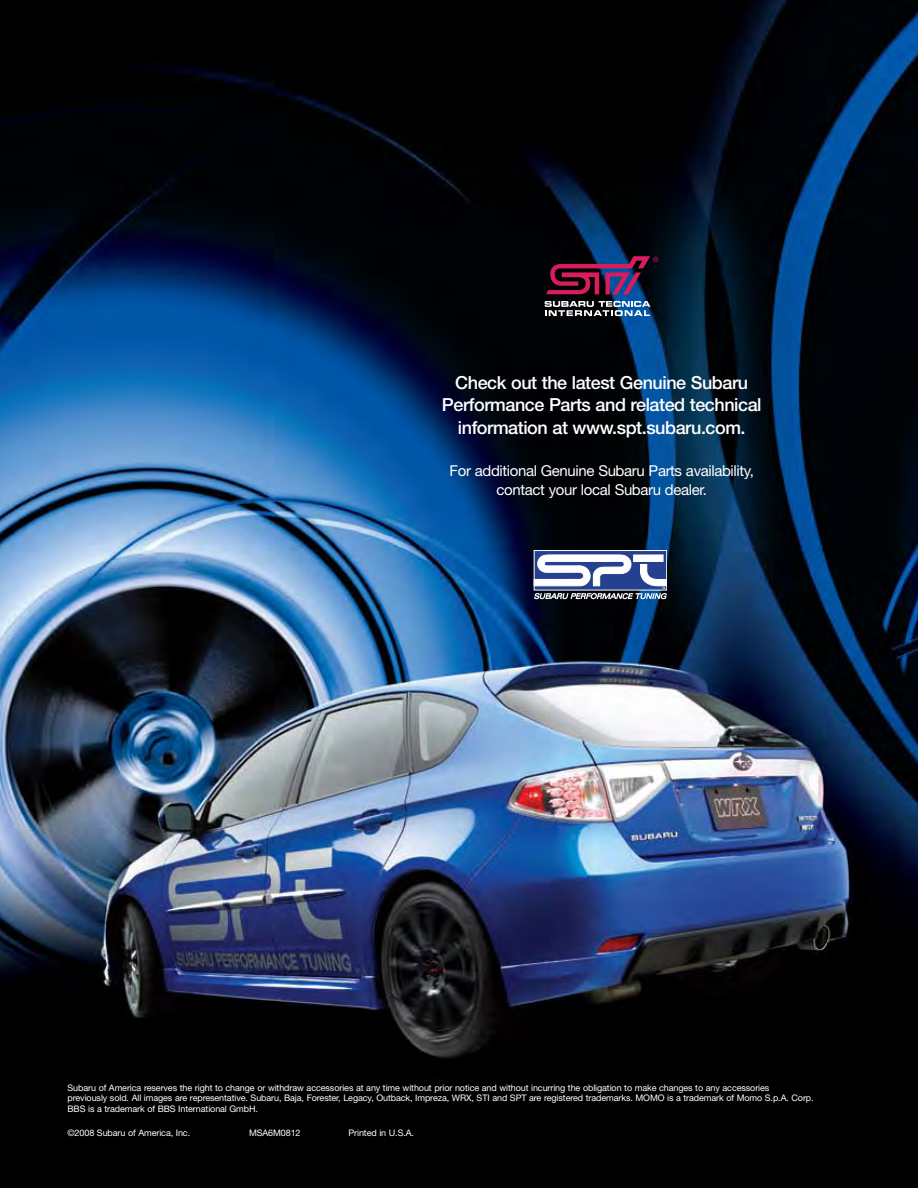
<style>
.page{position:relative;width:918px;height:1188px;background:#fff}
.page>*{position:absolute;margin:0;border:0;box-sizing:border-box;transform-origin:0 0}
.t1{font:500 18px/22.5px "Helvetica Neue";letter-spacing:-.025em;color:#fff;text-align:center}
.t2{font:15px/19.5px "Helvetica Neue";letter-spacing:-.025em;color:#fff;text-align:center}
.t3{font:9px/10.5px "Helvetica Neue";letter-spacing:-.01em;color:#fff}
</style>
<div class="page">
<img style="left:0;top:0;width:918px;height:1188px">
<svg style="left:546px;top:256px;width:112px;height:39px;background:#4c193f"></svg>
<svg style="left:545px;top:301px;width:105px;height:15px"></svg>
<div style="left:534px;top:551px;width:133px;height:39px;background:linear-gradient(to right,#25408e,#25408e)"></div>
<div style="left:534px;top:550px;width:133px;height:40px;border:1px solid #fff"></div>
<svg style="left:534px;top:555px;width:133px;height:44px"></svg>
<h1 class="t1" style="left:442px;top:371px;width:321px">Check out the latest Genuine Subaru<br>Performance Parts and related technical information at www.spt.subaru.com.</h1>
<h2 class="t2" style="left:450px;top:460px;width:306px">For additional Genuine Subaru Parts availability, contact your local Subaru dealer.</h2>
<p class="t3" style="left:68px;top:1082px;width:748px">Subaru of America reserves the right to change or withdraw accessories at any time without prior notice and without incurring the obligation to make changes to any accessories<br>previously sold. All images are representative. Subaru, Baja, Forester, Legacy, Outback, Impreza, WRX, STI and SPT are registered trademarks. MOMO is a trademark of Momo S.p.A. Corp.<br>BBS is a trademark of BBS International GmbH.</p>
<p class="t3" style="left:68px;top:1127px;width:124px">©2008 Subaru of America, Inc.</p>
<p class="t3" style="left:249px;top:1127px;width:53px">MSA6M0812</p>
<p class="t3" style="left:349px;top:1127px;width:67px">Printed in U.S.A.</p>
</div>
